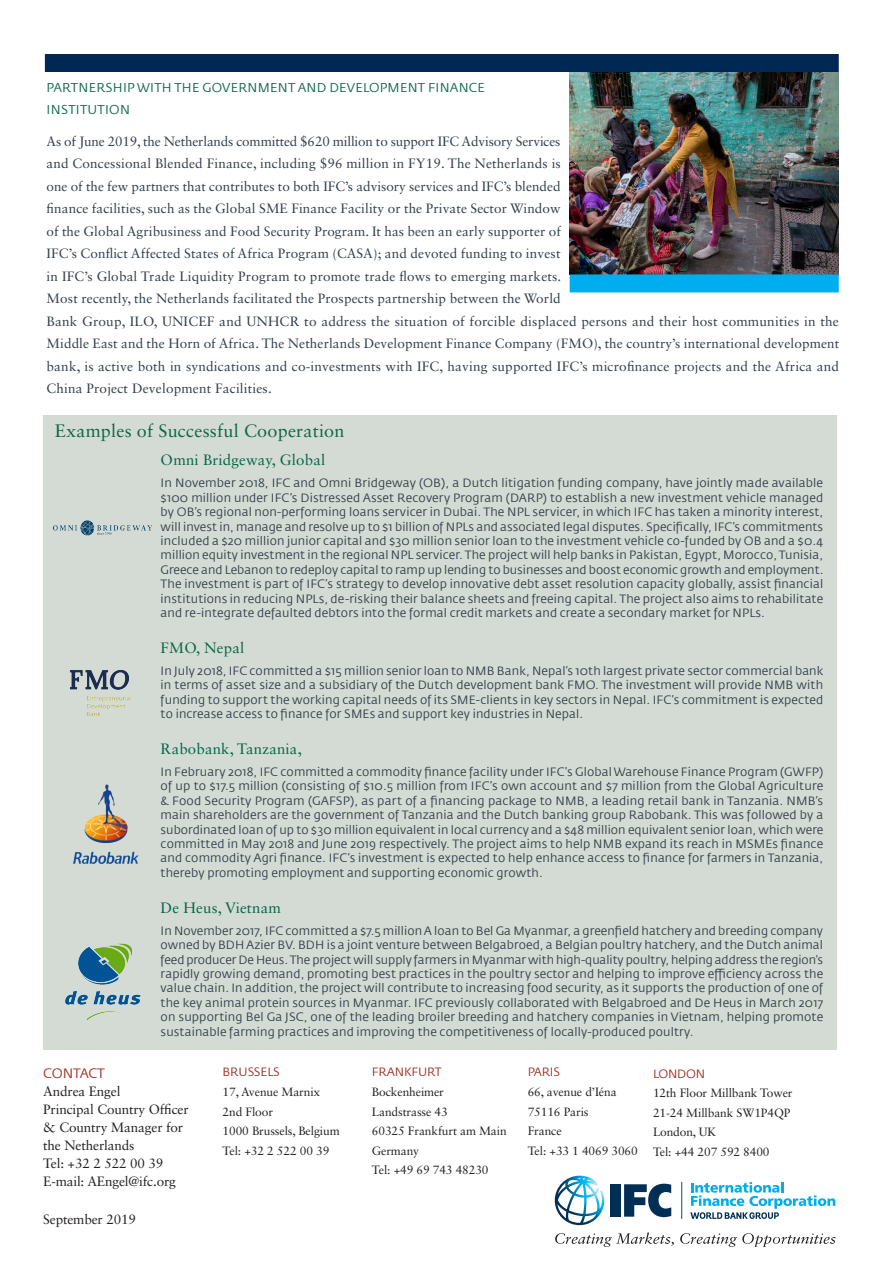
<style>
.page{position:relative;width:893px;height:1263px;background:#fff}
.page>*{position:absolute;margin:0;border:0;box-sizing:border-box;transform-origin:0 0}
.Body_Subheads{font:18px "Sabon LT Std";letter-spacing:.015em;color:#0b6645}
.Body{font:15px "Sabon LT Std";letter-spacing:.015em;color:#006745}
.Body_Subheads-2{font:13.5px/22.5px "Sabon LT Std";letter-spacing:.01em;color:#313e48}
._4_-_ContactInfo_Bod{font:13.5px "Sabon LT Std";letter-spacing:-.01em;color:#231f20}
._4_-_ContactInfo_Bod-2{font:13.5px "Fedra Sans Std";letter-spacing:-.01em;color:#9c3022}
.Body_Subheads-3{font:12.75px/22.5px "Fedra Sans Std";letter-spacing:.02em;color:#0b6645}
.Body-2{font:12px/14.4px "Fedra Sans Std";letter-spacing:.01em;color:#333e48;text-align:justify}
._4_-_ContactInfo_Bod-3{font:12px "Sabon LT Std";letter-spacing:-.01em;color:#231f20}
._4_-_ContactInfo_Bod-4{font:12px "Fedra Sans Std";letter-spacing:-.01em;color:#9c3022}
</style>
<div class="page">
<div style="left:45px;top:54px;width:794px;height:18px;background:#002855"></div>
<div style="left:610px;top:1184px;width:11px;height:33px;background:#002e54"></div>
<svg style="left:555px;top:1176px;width:49px;height:49px"></svg>
<svg style="left:624px;top:1184px;width:47px;height:33px"></svg>
<hr style="left:681px;top:1182px;width:1px;height:37px;background:#002e54">
<svg style="left:690px;top:1182px;width:145px;height:37px"></svg>
<svg style="left:555px;top:1232px;width:280px;height:15px"></svg>
<div style="left:43px;top:415px;width:794px;height:635px;background:#d3dbd4"></div>
<img style="left:65px;top:944px;width:76px;height:76px">
<img style="left:570px;top:72px;width:269px;height:202px">
<div style="left:570px;top:274px;width:269px;height:18px;background:#00aeef"></div>
<img style="left:73px;top:784px;width:66px;height:80px">
<img style="left:70px;top:670px;width:61px;height:46px">
<img style="left:53px;top:520px;width:99px;height:16px">
<p class="Body_Subheads-3" style="left:47px;top:76px;width:440px">PARTNERSHIP WITH THE GOVERNMENT AND DEVELOPMENT FINANCE<br>INSTITUTION</p>
<p class="Body_Subheads-2" style="left:47px;top:130px;width:794px">As of June 2019, the Netherlands committed $620 million to support IFC Advisory Services<br>and Concessional Blended Finance, including $96 million in FY19. The Netherlands is<br>one of the few partners that contributes to both IFC’s advisory services and IFC’s blended<br>finance facilities, such as the Global SME Finance Facility or the Private Sector Window<br>of the Global Agribusiness and Food Security Program. It has been an early supporter of<br>IFC’s Conflict Affected States of Africa Program (CASA); and devoted funding to invest<br>in IFC’s Global Trade Liquidity Program to promote trade flows to emerging markets.<br>Most recently, the Netherlands facilitated the Prospects partnership between the World<br>Bank Group, ILO, UNICEF and UNHCR to address the situation of forcible displaced persons and their host communities in the Middle East and the Horn of Africa. The Netherlands Development Finance Company (FMO), the country’s international development bank, is active both in syndications and co-investments with IFC, having supported IFC’s microfinance projects and the Africa and China Project Development Facilities.</p>
<p class="Body_Subheads" style="left:55px;top:420px;width:291px">Examples of Successful Cooperation</p>
<p class="Body" style="left:161px;top:451px;width:166px">Omni Bridgeway, Global</p>
<p class="Body-2" style="left:161px;top:476px;width:664px">In November 2018, IFC and Omni Bridgeway (OB), a Dutch litigation funding company, have jointly made available $100 million under IFC’s Distressed Asset Recovery Program (DARP) to establish a new investment vehicle managed by OB’s regional non-performing loans servicer in Dubai. The NPL servicer, in which IFC has taken a minority interest, will invest in, manage and resolve up to $1 billion of NPLs and associated legal disputes. Specifically, IFC’s commitments included a $20 million junior capital and $30 million senior loan to the investment vehicle co-funded by OB and a $0.4 million equity investment in the regional NPL servicer. The project will help banks in Pakistan, Egypt, Morocco, Tunisia, Greece and Lebanon to redeploy capital to ramp up lending to businesses and boost economic growth and employment.<br>The investment is part of IFC’s strategy to develop innovative debt asset resolution capacity globally, assist financial institutions in reducing NPLs, de-risking their balance sheets and freeing capital. The project also aims to rehabilitate and re-integrate defaulted debtors into the formal credit markets and create a secondary market for NPLs.</p>
<p class="Body" style="left:161px;top:639px;width:85px">FMO, Nepal</p>
<p class="Body-2" style="left:161px;top:664px;width:664px">In July 2018, IFC committed a $15 million senior loan to NMB Bank, Nepal’s 10th largest private sector commercial bank in terms of asset size and a subsidiary of the Dutch development bank FMO. The investment will provide NMB with funding to support the working capital needs of its SME-clients in key sectors in Nepal. IFC’s commitment is expected to increase access to finance for SMEs and support key industries in Nepal.</p>
<p class="Body" style="left:161px;top:740px;width:143px">Rabobank, Tanzania,</p>
<p class="Body-2" style="left:161px;top:765px;width:664px">In February 2018, IFC committed a commodity finance facility under IFC’s Global Warehouse Finance Program (GWFP) of up to $17.5 million (consisting of $10.5 million from IFC’s own account and $7 million from the Global Agriculture &amp; Food Security Program (GAFSP), as part of a financing package to NMB, a leading retail bank in Tanzania. NMB’s main shareholders are the government of Tanzania and the Dutch banking group Rabobank. This was followed by a subordinated loan of up to $30 million equivalent in local currency and a $48 million equivalent senior loan, which were committed in May 2018 and June 2019 respectively. The project aims to help NMB expand its reach in MSMEs finance and commodity Agri finance. IFC’s investment is expected to help enhance access to finance for farmers in Tanzania, thereby promoting employment and supporting economic growth.</p>
<p class="Body" style="left:161px;top:899px;width:122px">De Heus, Vietnam</p>
<p class="Body-2" style="left:161px;top:923px;width:664px">In November 2017, IFC committed a $7.5 million A loan to Bel Ga Myanmar, a greenfield hatchery and breeding company owned by BDH Azier BV. BDH is a joint venture between Belgabroed, a Belgian poultry hatchery, and the Dutch animal feed producer De Heus. The project will supply farmers in Myanmar with high-quality poultry, helping address the region’s rapidly growing demand, promoting best practices in the poultry sector and helping to improve efficiency across the value chain. In addition, the project will contribute to increasing food security, as it supports the production of one of the key animal protein sources in Myanmar. IFC previously collaborated with Belgabroed and De Heus in March 2017 on supporting Bel Ga JSC, one of the leading broiler breeding and hatchery companies in Vietnam, helping promote sustainable farming practices and improving the competitiveness of locally-produced poultry.</p>
<p class="_4_-_ContactInfo_Bod-2" style="left:43px;top:1064px;width:63px">CONTACT</p>
<p class="_4_-_ContactInfo_Bod" style="left:43px;top:1083px;width:79px">Andrea Engel</p>
<p class="_4_-_ContactInfo_Bod" style="left:43px;top:1101px;width:147px">Principal Country Officer</p>
<p class="_4_-_ContactInfo_Bod" style="left:43px;top:1119px;width:141px">&amp; Country Manager for</p>
<p class="_4_-_ContactInfo_Bod" style="left:43px;top:1137px;width:93px">the Netherlands</p>
<p class="_4_-_ContactInfo_Bod" style="left:43px;top:1155px;width:122px">Tel: +32 2 522 00 39</p>
<p class="_4_-_ContactInfo_Bod" style="left:43px;top:1173px;width:134px">E-mail: AEngel@ifc.org</p>
<p class="_4_-_ContactInfo_Bod" style="left:43px;top:1211px;width:94px">September 2019</p>
<p class="_4_-_ContactInfo_Bod-4" style="left:223px;top:1065px;width:59px">BRUSSELS</p>
<p class="_4_-_ContactInfo_Bod-3" style="left:223px;top:1085px;width:99px">17, Avenue Marnix</p>
<p class="_4_-_ContactInfo_Bod-3" style="left:223px;top:1104px;width:52px">2nd Floor</p>
<p class="_4_-_ContactInfo_Bod-3" style="left:223px;top:1124px;width:119px">1000 Brussels, Belgium</p>
<p class="_4_-_ContactInfo_Bod-3" style="left:223px;top:1143px;width:108px">Tel: +32 2 522 00 39</p>
<p class="_4_-_ContactInfo_Bod-4" style="left:372px;top:1065px;width:71px">FRANKFURT</p>
<p class="_4_-_ContactInfo_Bod-3" style="left:372px;top:1085px;width:73px">Bockenheimer</p>
<p class="_4_-_ContactInfo_Bod-3" style="left:372px;top:1104px;width:77px">Landstrasse 43</p>
<p class="_4_-_ContactInfo_Bod-3" style="left:372px;top:1124px;width:136px">60325 Frankfurt am Main</p>
<p class="_4_-_ContactInfo_Bod-3" style="left:372px;top:1143px;width:49px">Germany</p>
<p class="_4_-_ContactInfo_Bod-3" style="left:372px;top:1163px;width:118px">Tel: +49 69 743 48230</p>
<p class="_4_-_ContactInfo_Bod-4" style="left:528px;top:1065px;width:34px">PARIS</p>
<p class="_4_-_ContactInfo_Bod-3" style="left:528px;top:1085px;width:90px">66, avenue d’Iéna</p>
<p class="_4_-_ContactInfo_Bod-3" style="left:528px;top:1104px;width:62px">75116 Paris</p>
<p class="_4_-_ContactInfo_Bod-3" style="left:528px;top:1124px;width:36px">France</p>
<p class="_4_-_ContactInfo_Bod-3" style="left:528px;top:1143px;width:112px">Tel: +33 1 4069 3060</p>
<p class="_4_-_ContactInfo_Bod-4" style="left:653px;top:1066px;width:54px">LONDON</p>
<p class="_4_-_ContactInfo_Bod-3" style="left:653px;top:1086px;width:141px">12th Floor Millbank Tower</p>
<p class="_4_-_ContactInfo_Bod-3" style="left:653px;top:1105px;width:139px">21-24 Millbank SW1P4QP</p>
<p class="_4_-_ContactInfo_Bod-3" style="left:653px;top:1125px;width:65px">London, UK</p>
<p class="_4_-_ContactInfo_Bod-3" style="left:653px;top:1144px;width:118px">Tel: +44 207 592 8400</p>
</div>
